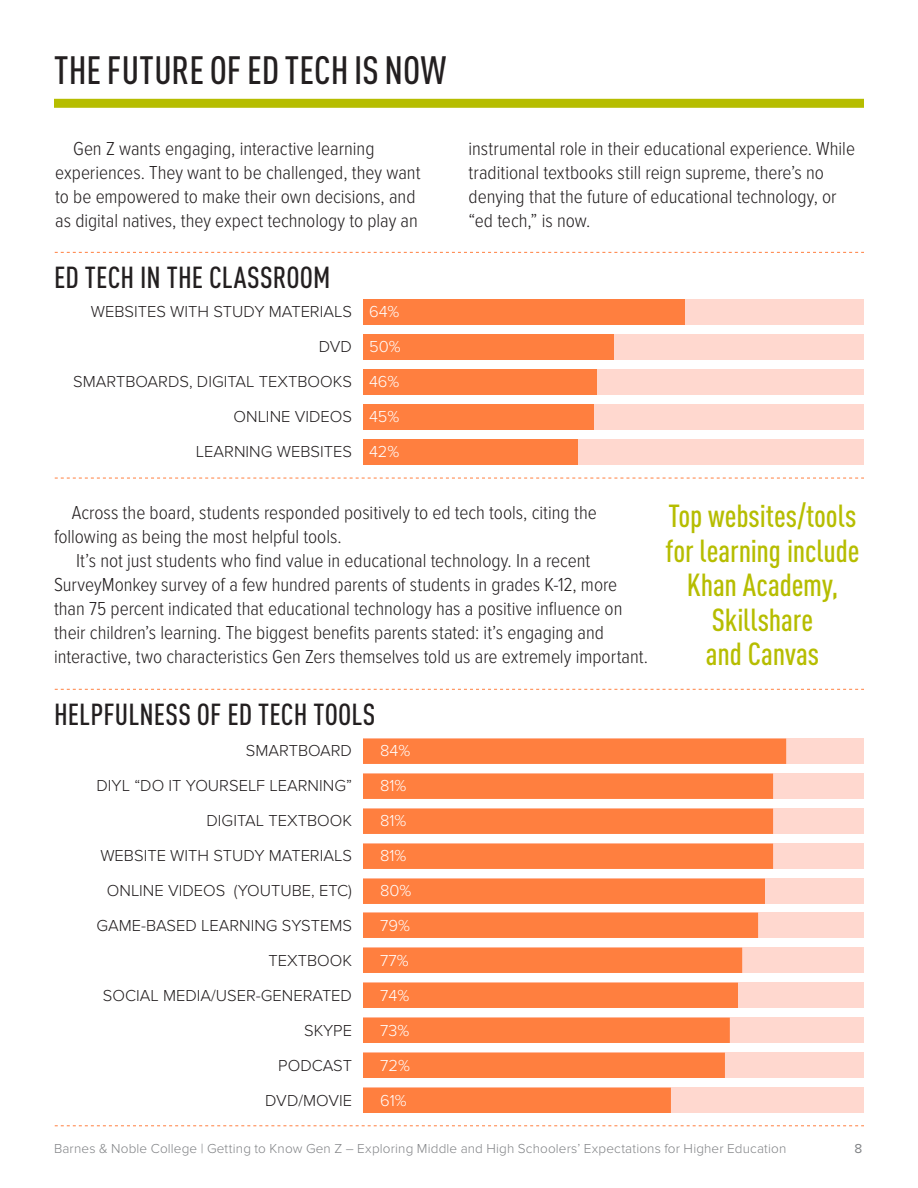
<style>
.page{position:relative;width:918px;height:1188px;background:#fff}
.page>*{position:absolute;margin:0;border:0;box-sizing:border-box;transform-origin:0 0}
.t1{font:500 condensed 39px "DIN Pro";color:#231f20}
.t2{font:500 condensed 31.5px/34.5px "DIN Pro";letter-spacing:-.005em;color:#b6bd00;text-align:center}
.t3{font:500 condensed 30px "DIN Pro";letter-spacing:.005em;color:#231f20}
.t4{font:300 19.5px/24px "Proxima Nova Cond";color:#231f20}
.t5{font:300 16.5px/35px "Proxima Nova";color:#231f20;text-align:right}
.t6{font:300 16.5px/35px "Proxima Nova";color:#fff;text-align:justify}
.t7{font:300 13.5px "Proxima Nova";letter-spacing:.01em;color:#808285}
.t8{font:13.5px "Proxima Nova";color:#808285}
</style>
<div class="page">
<div style="left:54px;top:99px;width:810px;height:9px;background:#b6bd00"></div>
<div style="left:363px;top:299px;width:501px;height:26px;background:#ffd8cf"></div>
<div style="left:363px;top:334px;width:501px;height:26px;background:#ffd8cf"></div>
<div style="left:363px;top:369px;width:501px;height:26px;background:#ffd8cf"></div>
<div style="left:363px;top:404px;width:501px;height:26px;background:#ffd8cf"></div>
<div style="left:363px;top:439px;width:501px;height:26px;background:#ffd8cf"></div>
<div style="left:363px;top:299px;width:321px;height:26px;background:#ff7f3f"></div>
<div style="left:363px;top:334px;width:250px;height:26px;background:#ff7f3f"></div>
<div style="left:363px;top:369px;width:234px;height:26px;background:#ff7f3f"></div>
<div style="left:363px;top:404px;width:231px;height:26px;background:#ff7f3f"></div>
<div style="left:363px;top:439px;width:215px;height:26px;background:#ff7f3f"></div>
<svg style="left:55px;top:252px;width:809px;height:1px"></svg>
<svg style="left:55px;top:478px;width:809px;height:1px"></svg>
<div style="left:363px;top:739px;width:501px;height:25px;background:#ffd8cf"></div>
<div style="left:363px;top:774px;width:501px;height:25px;background:#ffd8cf"></div>
<div style="left:363px;top:809px;width:501px;height:25px;background:#ffd8cf"></div>
<div style="left:363px;top:844px;width:501px;height:25px;background:#ffd8cf"></div>
<div style="left:363px;top:879px;width:501px;height:25px;background:#ffd8cf"></div>
<div style="left:363px;top:913px;width:501px;height:25px;background:#ffd8cf"></div>
<div style="left:363px;top:948px;width:501px;height:25px;background:#ffd8cf"></div>
<div style="left:363px;top:983px;width:501px;height:25px;background:#ffd8cf"></div>
<div style="left:363px;top:1018px;width:501px;height:25px;background:#ffd8cf"></div>
<div style="left:363px;top:1053px;width:501px;height:25px;background:#ffd8cf"></div>
<div style="left:363px;top:1088px;width:501px;height:25px;background:#ffd8cf"></div>
<div style="left:363px;top:774px;width:410px;height:25px;background:#ff7f3f"></div>
<div style="left:363px;top:809px;width:410px;height:25px;background:#ff7f3f"></div>
<div style="left:363px;top:844px;width:410px;height:25px;background:#ff7f3f"></div>
<div style="left:363px;top:879px;width:402px;height:25px;background:#ff7f3f"></div>
<div style="left:363px;top:913px;width:395px;height:25px;background:#ff7f3f"></div>
<div style="left:363px;top:948px;width:379px;height:25px;background:#ff7f3f"></div>
<div style="left:363px;top:983px;width:375px;height:25px;background:#ff7f3f"></div>
<div style="left:363px;top:1018px;width:367px;height:25px;background:#ff7f3f"></div>
<div style="left:363px;top:1053px;width:362px;height:25px;background:#ff7f3f"></div>
<div style="left:363px;top:739px;width:423px;height:25px;background:#ff7f3f"></div>
<div style="left:363px;top:1088px;width:308px;height:25px;background:#ff7f3f"></div>
<svg style="left:55px;top:689px;width:809px;height:1px"></svg>
<svg style="left:55px;top:1125px;width:809px;height:1px"></svg>
<h1 class="t1" style="left:54px;top:41px;width:393px">THE FUTURE OF ED TECH IS NOW</h1>
<p class="t4" style="left:55px;top:137px;width:367px;text-indent:18px">Gen Z wants engaging, interactive learning experiences. They want to be challenged, they want to be empowered to make their own decisions, and as digital natives, they expect technology to play an</p>
<p class="t4" style="left:469px;top:137px;width:388px">instrumental role in their educational experience. While traditional textbooks still reign supreme, there’s no denying that the future of educational technology, or “ed tech,” is now.</p>
<h3 class="t3" style="left:54px;top:255px;width:278px">ED TECH IN THE CLASSROOM</h3>
<p class="t5" style="left:73px;top:295px;width:280px">WEBSITES WITH STUDY MATERIALS<br>DVD<br>SMARTBOARDS, DIGITAL TEXTBOOKS<br>ONLINE VIDEOS<br>LEARNING WEBSITES</p>
<p class="t6" style="left:369px;top:295px;width:33px">64% 50% 46% 45% 42%</p>
<p class="t4" style="left:54px;top:500px;width:544px;text-indent:18px">Across the board, students responded positively to ed tech tools, citing the following as being the most helpful tools.</p>
<p class="t4" style="left:54px;top:548px;width:596px;text-indent:22px">It’s not just students who find value in educational technology. In a recent SurveyMonkey survey of a few hundred parents of students in grades K-12, more than 75 percent indicated that educational technology has a positive influence on their children’s learning. The biggest benefits parents stated: it’s engaging and interactive, two characteristics Gen Zers themselves told us are extremely important.</p>
<h3 class="t3" style="left:54px;top:693px;width:323px">HELPFULNESS OF ED TECH TOOLS</h3>
<p class="t5" style="left:96px;top:734px;width:257px">SMARTBOARD<br>DIYL “DO IT YOURSELF LEARNING”<br>DIGITAL TEXTBOOK<br>WEBSITE WITH STUDY MATERIALS<br>ONLINE VIDEOS (YOUTUBE, ETC)<br>GAME-BASED LEARNING SYSTEMS<br>TEXTBOOK<br>SOCIAL MEDIA/USER-GENERATED<br>SKYPE<br>PODCAST<br>DVD/MOVIE</p>
<p class="t6" style="left:380px;top:734px;width:33px;text-align:left">84%<br>81%<br>81%<br>81%<br>80%<br>79%<br>77%<br>74%<br>73%<br>72%<br>61%</p>
<h2 class="t2" style="left:665px;top:496px;width:196px">Top websites/tools for learning include<br>Khan Academy,<br>Skillshare<br>and Canvas</h2>
<p class="t7" style="left:54px;top:1140px;width:734px">Barnes &amp; Noble College | Getting to Know Gen Z – Exploring Middle and High Schoolers’ Expectations for Higher Education</p>
<p class="t8" style="left:855px;top:1140px;width:9px">8</p>
</div>
